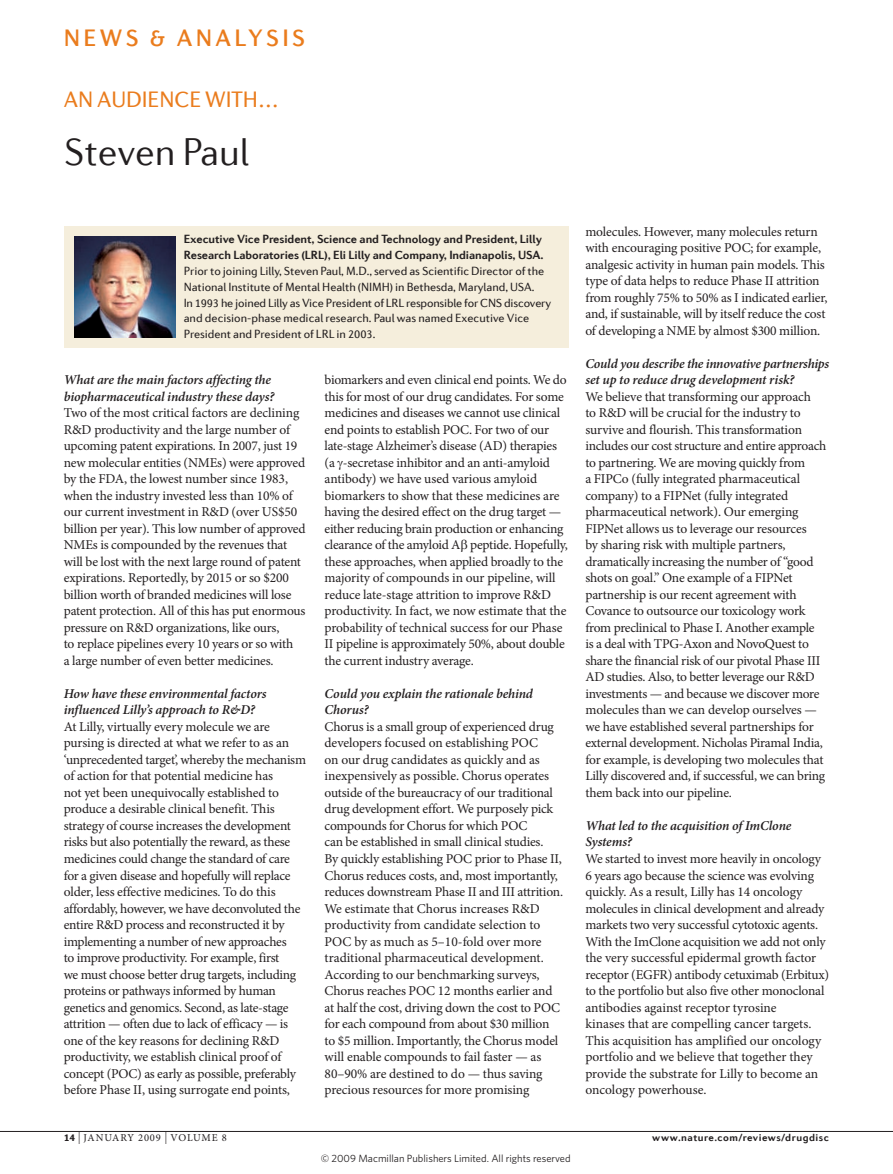
<style>
.page{position:relative;width:893px;height:1174px;background:#fff}
.page>*{position:absolute;margin:0;border:0;box-sizing:border-box;transform-origin:0 0}
.t1{font:300 39px "Diverda Sans Com";color:#231f20}
.t2{font:500 24px "Diverda Sans Com";letter-spacing:.14em;color:#ea7c1d}
.t3{font:22.5px "Diverda Sans Com";letter-spacing:-.005em;color:#ea7c1d}
.t4{font:13.5px/16.5px "Minion Pro";letter-spacing:-.015em;color:#231f20}
.t5{font:italic 600 13.5px/16.5px "Minion Pro";letter-spacing:-.01em;color:#231f20}
.t6{font:12px/15.8px "Diverda Sans Com";letter-spacing:-.005em;color:#231f20}
.t7{font:700 12px/15.8px "Diverda Sans Com";letter-spacing:-.005em;color:#231f20}
.t8{font:10.5px "Whitney";color:#231f20}
.t9{font:700 10.5px "Diverda Sans Com";letter-spacing:.045em;color:#231f20}
.t10{font:10.5px "Minion Pro";letter-spacing:.08em;color:#231f20}
.s1{font-family:"Diverda Sans Com";font-weight:900}
.s2{font-size:12px}
</style>
<div class="page">
<div style="left:64px;top:227px;width:504px;height:121px;background:#f5eedc"></div>
<img style="left:74px;top:237px;width:101px;height:101px">
<hr style="left:0;top:1131px;width:893px;height:1px;background:#231f20">
<h2 class="t2" style="left:64px;top:24px;width:243px">NEWS &amp; ANALYSIS</h2>
<h3 class="t3" style="left:64px;top:87px;width:217px">an audience with…</h3>
<h1 class="t1" style="left:64px;top:130px;width:187px">Steven Paul</h1>
<p class="t7" style="left:184px;top:231px;width:362px">Executive Vice President, Science and Technology and President, Lilly<br>Research Laboratories (LRL), Eli Lilly and Company, Indianapolis, USA.</p>
<p class="t6" style="left:184px;top:263px;width:369px">Prior to joining Lilly, Steven Paul, M.d., served as Scientific director of the national institute of Mental health (niMh) in Bethesda, Maryland, uSa.<br>in 1993 he joined Lilly as Vice President of LRL responsible for cnS discovery and decision-phase medical research. Paul was named executive Vice President and President of LRL in 2003.</p>
<p class="t5" style="left:64px;top:371px;width:212px">What are the main factors affecting the biopharmaceutical industry these days?</p>
<p class="t4" style="left:64px;top:405px;width:243px">Two of the most critical factors are declining R&amp;D productivity and the large number of upcoming patent expirations. In 2007, just 19 new molecular entities (NMEs) were approved by the FDA, the lowest number since 1983, when the industry invested less than 10% of our current investment in R&amp;D (over US$50 billion per year). This low number of approved NMEs is compounded by the revenues that will be lost with the next large round of patent expirations. Reportedly, by 2015 or so $200 billion worth of branded medicines will lose patent protection. All of this has put enormous pressure on R&amp;D organizations, like ours,<br>to replace pipelines every 10 years or so with<br>a large number of even better medicines.</p>
<p class="t5" style="left:64px;top:685px;width:204px">How have these environmental factors influenced Lilly’s approach to R&amp;D?</p>
<p class="t4" style="left:64px;top:718px;width:244px">At Lilly, virtually every molecule we are pursing is directed at what we refer to as an ‘unprecedented target’, whereby the mechanism of action for that potential medicine has<br>not yet been unequivocally established to produce a desirable clinical benefit. This strategy of course increases the development risks but also potentially the reward, as these medicines could change the standard of care for a given disease and hopefully will replace older, less effective medicines. To do this affordably, however, we have deconvoluted the entire R&amp;D process and reconstructed it by implementing a number of new approaches<br>to improve productivity. For example, first<br>we must choose better drug targets, including proteins or pathways informed by human genetics and genomics. Second, as late-stage attrition — often due to lack of efficacy — is one of the key reasons for declining R&amp;D productivity, we establish clinical proof of concept (POC) as early as possible, preferably before Phase II, using surrogate end points,</p>
<p class="t4" style="left:325px;top:372px;width:245px">biomarkers and even clinical end points. We do this for most of our drug candidates. For some medicines and diseases we cannot use clinical end points to establish POC. For two of our late-stage Alzheimer’s disease (AD) therapies (a -secretase inhibitor and an anti-amyloid antibody) we have used various amyloid biomarkers to show that these medicines are having the desired effect on the drug target — either reducing brain production or enhancing clearance of the amyloid A peptide. Hopefully, these approaches, when applied broadly to the majority of compounds in our pipeline, will reduce late-stage attrition to improve R&amp;D productivity. In fact, we now estimate that the probability of technical success for our Phase II pipeline is approximately 50%, about double the current industry average.</p>
<p class="t5" style="left:325px;top:685px;width:210px">Could you explain the rationale behind<br>Chorus?</p>
<p class="t4" style="left:325px;top:718px;width:240px">Chorus is a small group of experienced drug developers focused on establishing POC<br>on our drug candidates as quickly and as inexpensively as possible. Chorus operates outside of the bureaucracy of our traditional drug development effort. We purposely pick compounds for Chorus for which POC<br>can be established in small clinical studies.<br>By quickly establishing POC prior to Phase II, Chorus reduces costs, and, most importantly, reduces downstream Phase II and III attrition.<br>We estimate that Chorus increases R&amp;D productivity from candidate selection to POC by as much as 5–10-fold over more traditional pharmaceutical development.<br>According to our benchmarking surveys, Chorus reaches POC 12 months earlier and at half the cost, driving down the cost to POC for each compound from about $30 million to $5 million. Importantly, the Chorus model will enable compounds to fail faster — as 80–90% are destined to do — thus saving precious resources for more promising</p>
<p class="t4" style="left:585px;top:223px;width:244px">molecules. However, many molecules return with encouraging positive POC; for example, analgesic activity in human pain models. This type of data helps to reduce Phase II attrition from roughly 75% to 50% as I indicated earlier, and, if sustainable, will by itself reduce the cost of developing a NME by almost $300 million.</p>
<p class="t5" style="left:585px;top:355px;width:245px">Could you describe the innovative partnerships set up to reduce drug development risk?</p>
<p class="t4" style="left:585px;top:388px;width:242px">We believe that transforming our approach<br>to R&amp;D will be crucial for the industry to survive and flourish. This transformation includes our cost structure and entire approach to partnering. We are moving quickly from<br>a FIPCo (fully integrated pharmaceutical company) to a FIPNet (fully integrated pharmaceutical network). Our emerging FIPNet allows us to leverage our resources<br>by sharing risk with multiple partners, dramatically increasing the number of “good shots on goal.” One example of a FIPNet partnership is our recent agreement with Covance to outsource our toxicology work from preclinical to Phase I. Another example is a deal with TPG-Axon and NovoQuest to share the financial risk of our pivotal Phase III AD studies. Also, to better leverage our R&amp;D investments — and because we discover more molecules than we can develop ourselves — we have established several partnerships for external development. Nicholas Piramal India, for example, is developing two molecules that Lilly discovered and, if successful, we can bring them back into our pipeline.</p>
<p class="t5" style="left:585px;top:817px;width:208px">What led to the acquisition of ImClone<br>Systems?</p>
<p class="t4" style="left:585px;top:850px;width:245px">We started to invest more heavily in oncology 6 years ago because the science was evolving quickly. As a result, Lilly has 14 oncology molecules in clinical development and already markets two very successful cytotoxic agents.<br>With the ImClone acquisition we add not only the very successful epidermal growth factor receptor (EGFR) antibody cetuximab (Erbitux) to the portfolio but also five other monoclonal antibodies against receptor tyrosine<br>kinases that are compelling cancer targets.<br>This acquisition has amplified our oncology portfolio and we believe that together they provide the substrate for Lilly to become an oncology powerhouse.</p>
<p class="t10" style="left:64px;top:1130px;width:165px"><span class="s1">14</span> <span class="s2">|</span> jANUARy 2009 <span class="s2">|</span> VOLUME 8</p>
<p class="t9" style="left:652px;top:1130px;width:178px">www.nature.com/reviews/drugdisc</p>
<p class="t8" style="left:321px;top:1152px;width:251px">© 2009 Macmillan Publishers Limited. All rights reserved</p>
</div>
